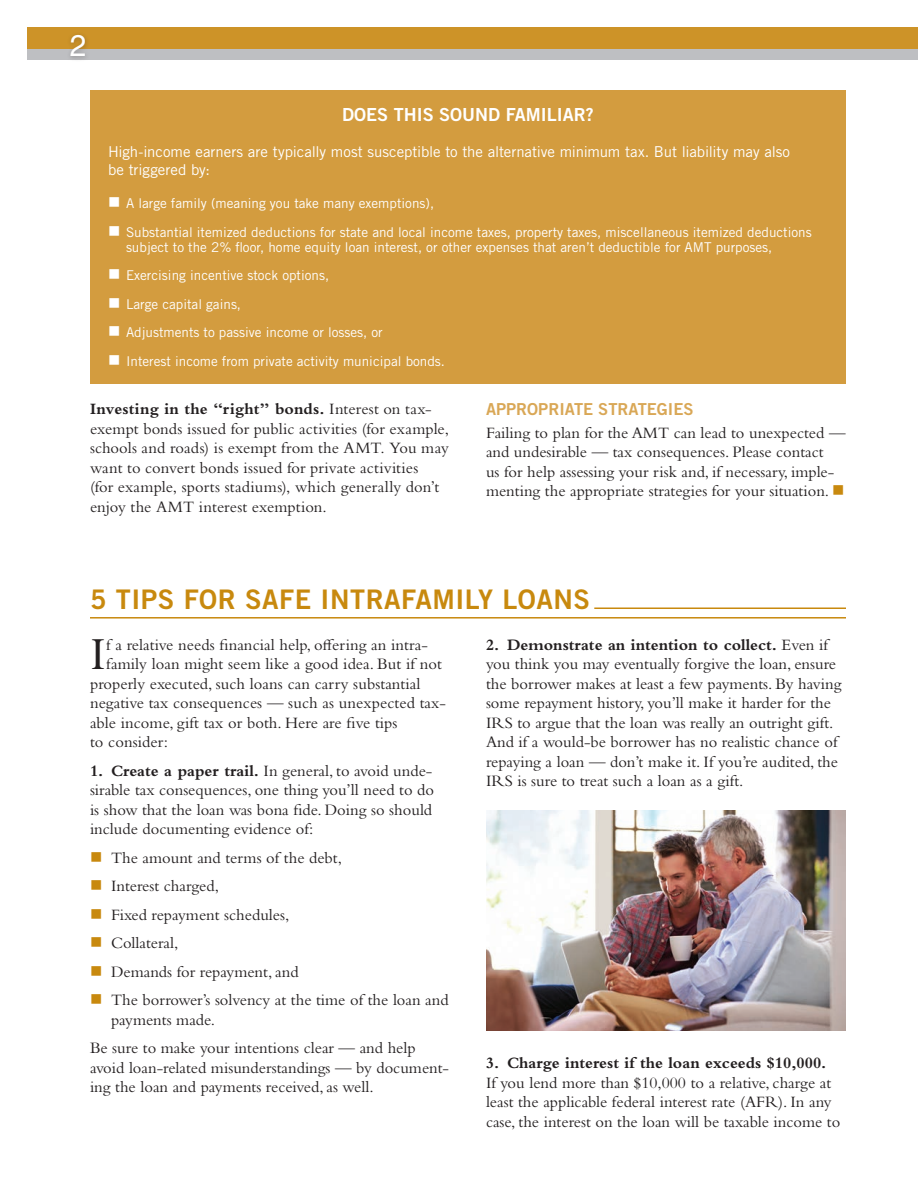
<style>
.page{position:relative;width:918px;height:1188px;background:#fff}
.page>*{position:absolute;margin:0;border:0;box-sizing:border-box;transform-origin:0 0}
.t1{font:47.85px "Bembo Std";color:#231f20}
.t2{font:30px "Helvetica LT Std";color:#fff}
.t3{font:27px "Trade Gothic LT Std Bd 2";letter-spacing:.02em;color:#c8890e}
.t4{font:18px "Trade Gothic LT Std Bd 2";color:#fff}
.t5{font:16.5px/19.5px "Bembo Std";color:#231f20}
.t6{font:700 16.5px "Bembo Std";color:#231f20}
.t7{font:16.5px "Trade Gothic LT Std Bd 2";color:#d9a756}
.t8{font:15px/18px "Trade Gothic LT Std";letter-spacing:-.005em;color:#fff}
.t9{font:13.5px/15px "Trade Gothic LT Std";color:#fff}
.s1{font-weight:700}
.s2{color:#c8890e}
</style>
<div class="page">
<div style="left:27px;top:44px;width:891px;height:16px;background:#bebfc2"></div>
<div style="left:27px;top:27px;width:891px;height:22px;background:#cd9328"></div>
<hr style="left:594px;top:608px;width:252px;height:1px;background:#c8890e">
<hr style="left:90px;top:617px;width:756px;height:2px;background:#c8890e">
<div style="left:67px;top:31px;width:24px;height:31px;background:#231f20;opacity:.3"></div>
<div style="left:90px;top:90px;width:756px;height:294px;background:#d39c3f"></div>
<img style="left:486px;top:810px;width:360px;height:220px">
<h2 class="t2" style="left:70px;top:28px;width:18px">2</h2>
<p class="t4" style="left:342px;top:104px;width:253px">DOES THIS SOUND FAMILIAR?</p>
<p class="t8" style="left:108px;top:143px;width:684px">High-income earners are typically most susceptible to the alternative minimum tax. But liability may also be triggered by:</p>
<p class="t9" style="left:108px;top:196px;width:328px">■ A large family (meaning you take many exemptions),</p>
<p class="t9" style="left:126px;top:224px;width:687px;text-indent:-18px">■ Substantial itemized deductions for state and local income taxes, property taxes, miscellaneous itemized deductions subject to the 2% floor, home equity loan interest, or other expenses that aren’t deductible for AMT purposes,</p>
<p class="t9" style="left:108px;top:268px;width:223px">■ Exercising incentive stock options,</p>
<p class="t9" style="left:108px;top:296px;width:135px">■ Large capital gains,</p>
<p class="t9" style="left:108px;top:325px;width:276px">■ Adjustments to passive income or losses, or</p>
<p class="t9" style="left:108px;top:353px;width:339px">■ Interest income from private activity municipal bonds.</p>
<p class="t5" style="left:90px;top:399px;width:361px"><span class="s1">Investing in the “right” bonds.</span> Interest on tax&shy;exempt bonds issued for public activities (for example, schools and roads) is exempt from the AMT. You may want to convert bonds issued for private activities<br>(for example, sports stadiums), which generally don’t enjoy the AMT interest exemption.</p>
<p class="t7" style="left:486px;top:399px;width:209px">APPROPRIATE STRATEGIES</p>
<p class="t5" style="left:486px;top:422px;width:361px">Failing to plan for the AMT can lead to unexpected — and undesirable — tax consequences. Please contact<br>us for help assessing your risk and, if necessary, imple&shy;menting the appropriate strategies for your situation. <span class="s2">■</span></p>
<h3 class="t3" style="left:90px;top:583px;width:502px">5 TIPS FOR SAFE INTRAFAMILY LOANS</h3>
<h1 class="t1" style="left:90px;top:626px;width:17px">I</h1>
<p class="t5" style="left:106px;top:635px;width:323px">f a relative needs financial help, offering an intra-</p>
<p class="t5" style="left:106px;top:654px;width:337px">family loan might seem like a good idea. But if not</p>
<p class="t5" style="left:90px;top:674px;width:332px">properly executed, such loans can carry substantial</p>
<p class="t5" style="left:90px;top:693px;width:357px">negative tax consequences — such as unexpected tax-</p>
<p class="t5" style="left:90px;top:713px;width:309px">able income, gift tax or both. Here are five tips</p>
<p class="t5" style="left:90px;top:732px;width:80px">to consider:</p>
<p class="t5" style="left:90px;top:761px;width:346px;text-align:justify"><span class="s1">1. Create a paper trail.</span> In general, to avoid unde&shy;sirable tax consequences, one thing you’ll need to do is show that the loan was bona fide. Doing so should include documenting evidence of:</p>
<p class="t5" style="left:90px;top:848px;width:253px"><span class="s2">■</span> The amount and terms of the debt,</p>
<p class="t5" style="left:90px;top:876px;width:131px"><span class="s2">■</span> Interest charged,</p>
<p class="t5" style="left:90px;top:905px;width:201px"><span class="s2">■</span> Fixed repayment schedules,</p>
<p class="t5" style="left:90px;top:933px;width:90px"><span class="s2">■</span> Collateral,</p>
<p class="t5" style="left:90px;top:962px;width:210px"><span class="s2">■</span> Demands for repayment, and</p>
<p class="t5" style="left:111px;top:990px;width:339px;text-indent:-21px"><span class="s2">■</span> The borrower’s solvency at the time of the loan and payments made.</p>
<p class="t5" style="left:90px;top:1038px;width:361px">Be sure to make your intentions clear — and help avoid loan-related misunderstandings — by document&shy;ing the loan and payments received, as well.</p>
<p class="t5" style="left:486px;top:635px;width:357px"><span class="s1">2. Demonstrate an intention to collect.</span> Even if you think you may eventually forgive the loan, ensure the borrower makes at least a few payments. By having some repayment history, you’ll make it harder for the IRS to argue that the loan was really an outright gift.<br>And if a would-be borrower has no realistic chance of repaying a loan — don’t make it. If you’re audited, the IRS is sure to treat such a loan as a gift.</p>
<p class="t6" style="left:486px;top:1054px;width:342px">3. Charge interest if the loan exceeds $10,000.</p>
<p class="t5" style="left:486px;top:1073px;width:356px">If you lend more than $10,000 to a relative, charge at least the applicable federal interest rate (AFR). In any case, the interest on the loan will be taxable income to</p>
</div>
